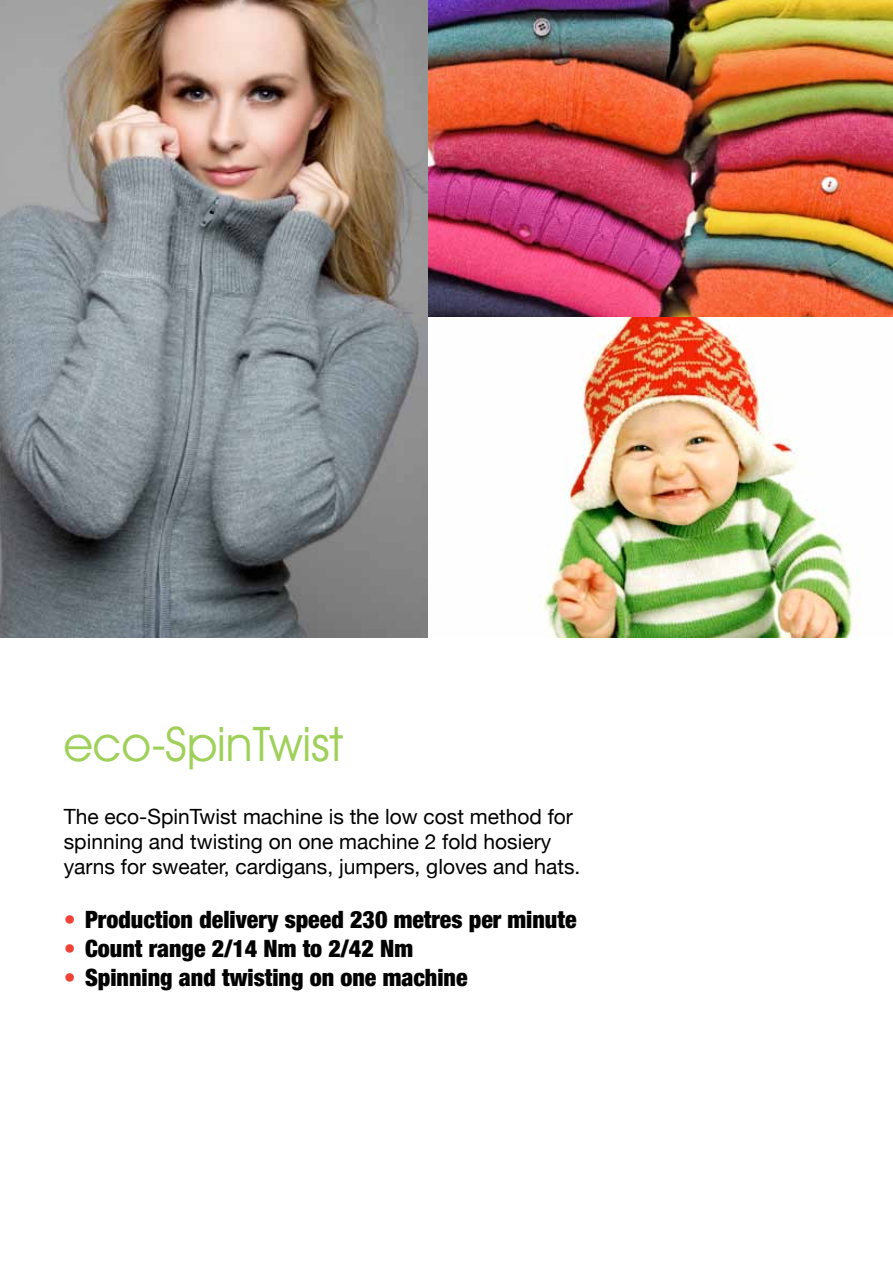
<style>
.page{position:relative;width:893px;height:1263px;background:#fff}
.page>*{position:absolute;margin:0;border:0;box-sizing:border-box;transform-origin:0 0}
.t1{font:48px "Avant Garde IT Cby BT";color:#9fd059}
.t2{font:900 condensed 24px "Helvetica Neue";color:#000}
.t3{font:21px/25.2px "Helvetica Neue";color:#000}
.s1{color:#ef4135}
</style>
<div class="page">
<img style="left:0;top:0;width:893px;height:637px">
<h1 class="t1" style="left:64px;top:715px;width:281px">eco-SpinTwist</h1>
<p class="t3" style="left:64px;top:803px;width:518px">The eco-SpinTwist machine is the low cost method for spinning and twisting on one machine 2 fold hosiery yarns for sweater, cardigans, jumpers, gloves and hats.</p>
<p class="t2" style="left:64px;top:905px;width:514px"><span class="s1">•</span> Production delivery speed 230 metres per minute</p>
<p class="t2" style="left:64px;top:933px;width:351px"><span class="s1">•</span> Count range 2/14 Nm to 2/42 Nm</p>
<p class="t2" style="left:64px;top:962px;width:405px"><span class="s1">•</span> Spinning and twisting on one machine</p>
</div>
